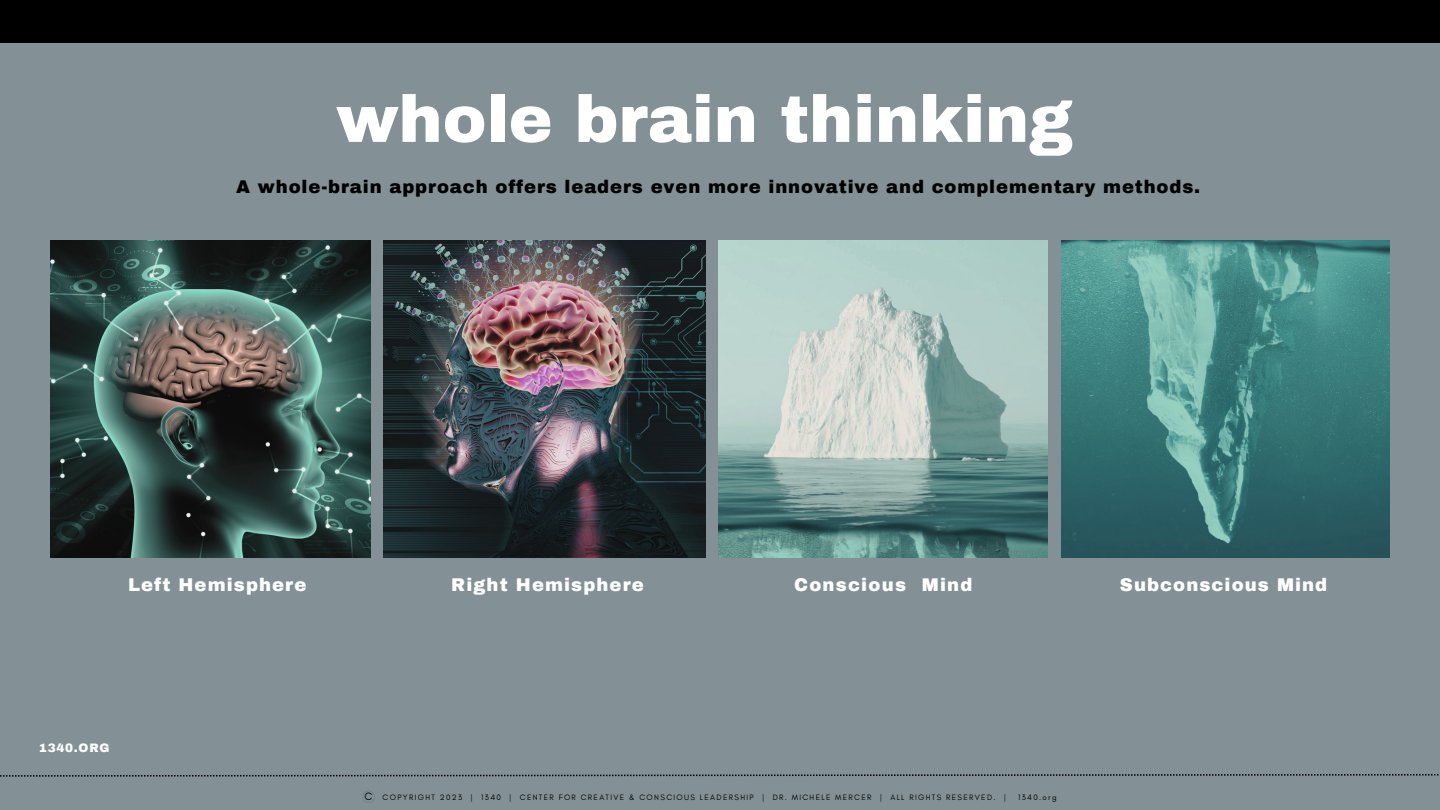
<style>
.page{position:relative;width:1440px;height:810px;background:#839196}
.page>*{position:absolute;margin:0;border:0;box-sizing:border-box;transform-origin:0 0}
.t1{font:900 66px "Archivo";color:#fff}
.t2{font:900 18px "Archivo";letter-spacing:.05em;color:#000}
.t3{font:900 18px "Archivo";letter-spacing:.06em;color:#fff}
.t4{font:900 12px "Archivo";letter-spacing:.06em;color:#fff}
.t5{font:10.9px "Glacial Indifference";color:#000}
.t6{font:8px "Glacial Indifference";letter-spacing:.165em;color:#000}
</style>
<div class="page">
<svg style="left:363px;top:791px;width:12px;height:12px"></svg>
<svg style="left:0;top:774px;width:1439px;height:3px"></svg>
<div style="left:0;top:0;width:1440px;height:42px;background:#000"></div>
<img style="left:383px;top:240px;width:322px;height:317px">
<img style="left:50px;top:240px;width:320px;height:317px">
<img style="left:718px;top:240px;width:329px;height:317px">
<img style="left:1061px;top:240px;width:329px;height:317px">
<p class="t1" style="left:336px;top:84px;width:738px">whole brain thinking</p>
<p class="t2" style="left:236px;top:177px;width:966px">A whole-brain approach offers leaders even more innovative and complementary methods.</p>
<p class="t3" style="left:128px;top:575px;width:180px">Left Hemisphere</p>
<p class="t3" style="left:451px;top:575px;width:194px">Right Hemisphere</p>
<p class="t3" style="left:794px;top:575px;width:180px">Conscious Mind</p>
<p class="t3" style="left:1120px;top:575px;width:209px">Subconscious Mind</p>
<p class="t4" style="left:39px;top:741px;width:72px">1340.ORG</p>
<p class="t5" style="left:365px;top:790px;width:9px">C</p>
<p class="t6" style="left:383px;top:792px;width:625px">COPYRIGHT 2023 | 1340 | CENTER FOR CREATIVE &amp; CONSCIOUS LEADERSHIP | DR. MICHELE MERCER | ALL RIGHTS RESERVED. |</p>
<p class="t6" style="left:1018px;top:792px;width:40px">1340.org</p>
</div>
